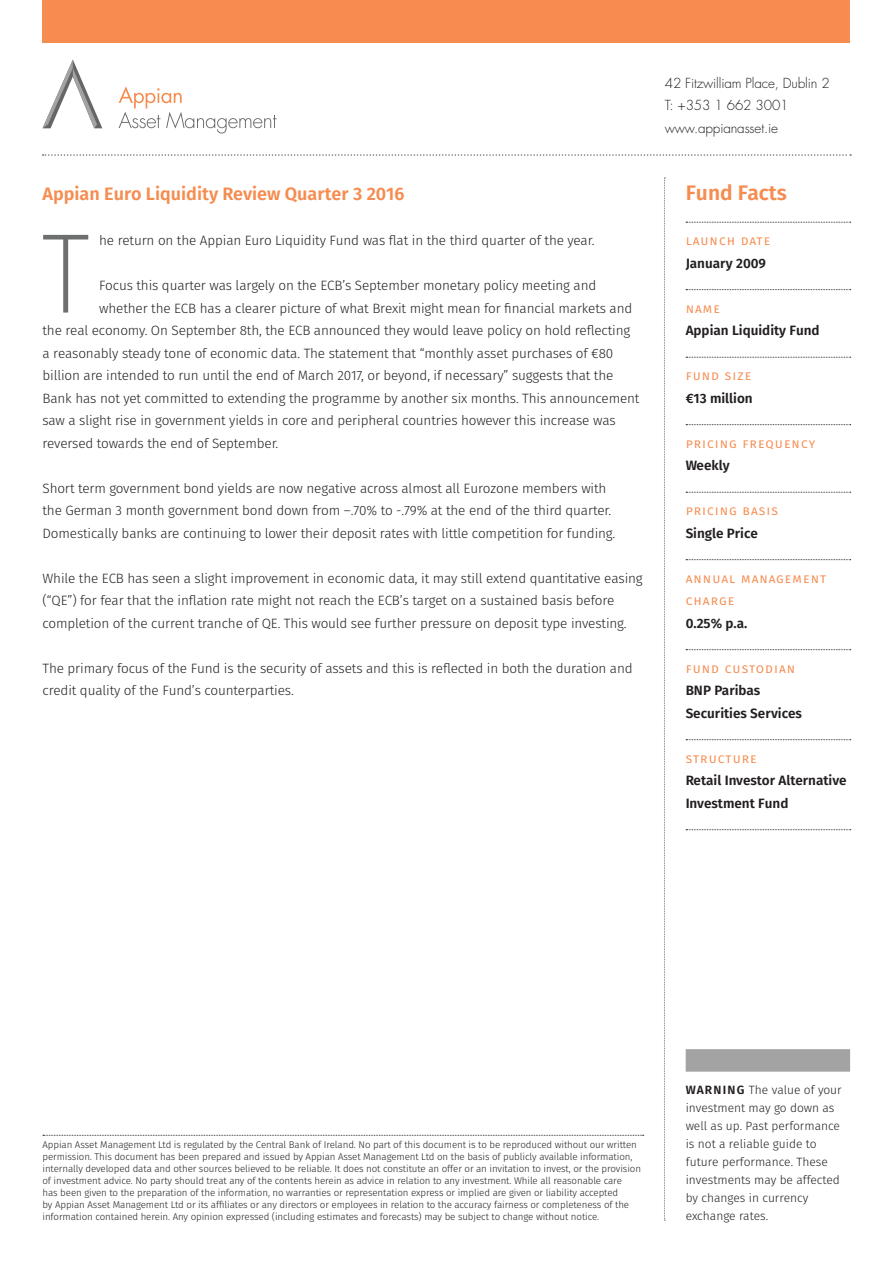
<style>
.page{position:relative;width:893px;height:1263px;background:#fff}
.page>*{position:absolute;margin:0;border:0;box-sizing:border-box;transform-origin:0 0}
.t1{font:300 103.05px "Futura Std";color:#6d6f6f}
.t2{font:600 21px "Fira Sans";color:#f68c50}
.t3{font:600 18px "Fira Sans";color:#f68c50}
.t4{font:300 13.5px/22.5px "Fira Sans";letter-spacing:-.01em;color:#231f20}
.t5{font:600 13.5px/22.5px "Fira Sans";color:#231f20}
.t6{font:13.5px/22.5px "Fira Sans";letter-spacing:.075em;color:#f68c50}
.t7{font:300 13.5px/22.5px "Futura Std";letter-spacing:-.01em;color:#231f20}
.t8{font:300 12px/18px "Fira Sans";color:#231f20}
.t9{font:300 9.75px/12px "Fira Sans";letter-spacing:-.01em;color:#231f20}
.s1{font-weight:600}
</style>
<div class="page">
<svg style="left:119px;top:86px;width:158px;height:48px"></svg>
<svg style="left:43px;top:60px;width:59px;height:68px"></svg>
<div style="left:43px;top:0;width:807px;height:43px;background:#f68c50"></div>
<svg style="left:664px;top:178px;width:1px;height:1043px"></svg>
<svg style="left:686px;top:222px;width:165px;height:1px"></svg>
<svg style="left:686px;top:289px;width:165px;height:1px"></svg>
<svg style="left:686px;top:357px;width:165px;height:1px"></svg>
<svg style="left:686px;top:424px;width:165px;height:1px"></svg>
<svg style="left:686px;top:492px;width:165px;height:1px"></svg>
<svg style="left:686px;top:559px;width:165px;height:1px"></svg>
<svg style="left:686px;top:649px;width:165px;height:1px"></svg>
<svg style="left:686px;top:739px;width:165px;height:1px"></svg>
<svg style="left:686px;top:829px;width:165px;height:1px"></svg>
<div style="left:686px;top:1049px;width:164px;height:23px;background:#a4a3a3"></div>
<svg style="left:43px;top:1135px;width:601px;height:1px"></svg>
<svg style="left:43px;top:154px;width:808px;height:2px"></svg>
<h3 class="t3" style="left:43px;top:181px;width:363px">Appian Euro Liquidity Review Quarter 3 2016</h3>
<h1 class="t1" style="left:43px;top:212px;width:48px">T</h1>
<p class="t4" style="left:99px;top:230px;width:497px">he return on the Appian Euro Liquidity Fund was flat in the third quarter of the year.</p>
<p class="t4" style="left:99px;top:275px;width:499px">Focus this quarter was largely on the ECB’s September monetary policy meeting and</p>
<p class="t4" style="left:99px;top:298px;width:535px">whether the ECB has a clearer picture of what Brexit might mean for financial markets and</p>
<p class="t4" style="left:43px;top:320px;width:589px">the real economy. On September 8th, the ECB announced they would leave policy on hold reflecting</p>
<p class="t4" style="left:43px;top:343px;width:572px">a reasonably steady tone of economic data. The statement that “monthly asset purchases of €80</p>
<p class="t4" style="left:43px;top:365px;width:572px">billion are intended to run until the end of March 2017, or beyond, if necessary” suggests that the</p>
<p class="t4" style="left:43px;top:388px;width:598px">Bank has not yet committed to extending the programme by another six months. This announcement</p>
<p class="t4" style="left:43px;top:410px;width:575px">saw a slight rise in government yields in core and peripheral countries however this increase was</p>
<p class="t4" style="left:43px;top:433px;width:237px">reversed towards the end of September.</p>
<p class="t4" style="left:43px;top:478px;width:574px">Short term government bond yields are now negative across almost all Eurozone members with the German 3 month government bond down from –.70% to -.79% at the end of the third quarter.<br>Domestically banks are continuing to lower their deposit rates with little competition for funding.</p>
<p class="t4" style="left:43px;top:568px;width:602px">While the ECB has seen a slight improvement in economic data, it may still extend quantitative easing (“QE”) for fear that the inflation rate might not reach the ECB’s target on a sustained basis before completion of the current tranche of QE. This would see further pressure on deposit type investing.</p>
<p class="t4" style="left:43px;top:658px;width:592px">The primary focus of the Fund is the security of assets and this is reflected in both the duration and credit quality of the Fund’s counterparties.</p>
<p class="t7" style="left:665px;top:72px;width:166px">42 Fitzwilliam Place, Dublin 2<br>T: +353 1 662 3001 www.appianasset.ie</p>
<h2 class="t2" style="left:686px;top:178px;width:103px">Fund Facts</h2>
<p class="t6" style="left:686px;top:230px;width:86px">launch date</p>
<p class="t5" style="left:686px;top:253px;width:82px">January 2009</p>
<p class="t6" style="left:686px;top:298px;width:36px">name</p>
<p class="t5" style="left:686px;top:320px;width:136px">Appian Liquidity Fund</p>
<p class="t6" style="left:686px;top:365px;width:67px">fund size</p>
<p class="t5" style="left:686px;top:388px;width:69px">€13 million</p>
<p class="t6" style="left:686px;top:433px;width:131px">pricing frequency</p>
<p class="t5" style="left:686px;top:455px;width:46px">Weekly</p>
<p class="t6" style="left:686px;top:500px;width:94px">pricing basis</p>
<p class="t5" style="left:686px;top:523px;width:74px">Single Price</p>
<p class="t6" style="left:686px;top:568px;width:142px">annual management charge</p>
<p class="t5" style="left:686px;top:613px;width:63px">0.25% p.a.</p>
<p class="t6" style="left:686px;top:658px;width:111px">fund custodian</p>
<p class="t5" style="left:686px;top:680px;width:118px">BNP Paribas<br>Securities Services</p>
<p class="t6" style="left:686px;top:748px;width:73px">structure</p>
<p class="t5" style="left:686px;top:770px;width:162px">Retail Investor Alternative<br>Investment Fund</p>
<p class="t9" style="left:43px;top:1140px;width:600px">Appian Asset Management Ltd is regulated by the Central Bank of Ireland. No part of this document is to be reproduced without our written permission. This document has been prepared and issued by Appian Asset Management Ltd on the basis of publicly available information, internally developed data and other sources believed to be reliable. It does not constitute an offer or an invitation to invest, or the provision of investment advice. No party should treat any of the contents herein as advice in relation to any investment. While all reasonable care<br>has been given to the preparation of the information, no warranties or representation express or implied are given or liability accepted<br>by Appian Asset Management Ltd or its affiliates or any directors or employees in relation to the accuracy fairness or completeness of the information contained herein. Any opinion expressed (including estimates and forecasts) may be subject to change without notice.</p>
<p class="t8" style="left:686px;top:1082px;width:158px"><span class="s1">WARNING</span> The value of your investment may go down as well as up. Past performance is not a reliable guide to future performance. These investments may be affected by changes in currency exchange rates.</p>
</div>
